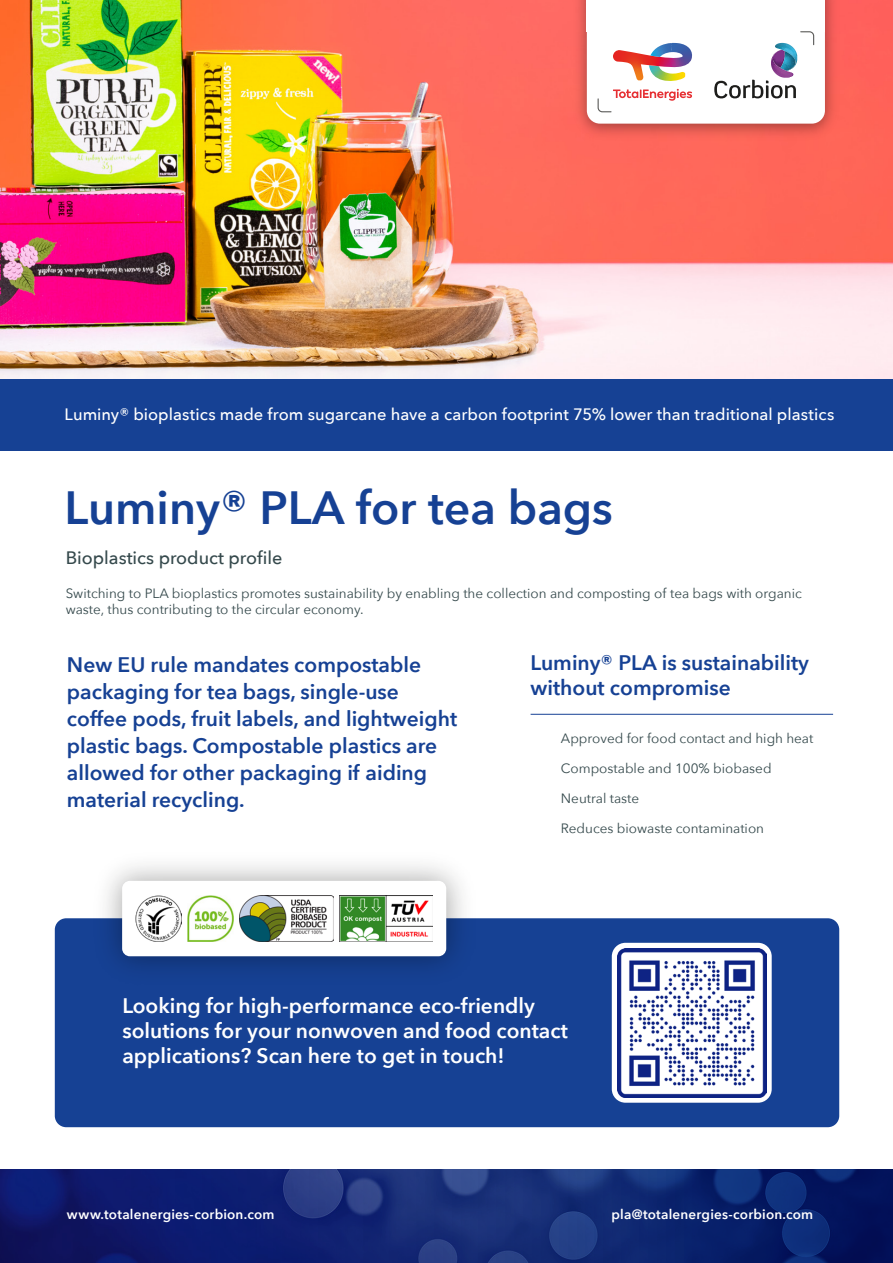
<style>
.page{position:relative;width:893px;height:1263px;background:#fff}
.page>*{position:absolute;margin:0;border:0;box-sizing:border-box;transform-origin:0 0}
.t1{font:600 46.5px "Avenir Next";color:#164194}
.t2{font:600 21px/27px "Avenir Next";color:#164194}
.t3{font:600 21px/25.2px "Avenir Next";color:#fff}
.t4{font:500 18px "Avenir Next";color:#35494c}
.t5{font:500 16.5px "Avenir Next";color:#fff}
.t6{font:13.5px/16.2px "Avenir Next";color:#35494c}
.t7{font:600 13.5px "Avenir Next";letter-spacing:.015em;color:#fff}
</style>
<div class="page">
<img style="left:0;top:0;width:893px;height:380px">
<svg style="left:0;top:1170px;width:893px;height:93px;background:#112470"></svg>
<div style="left:55px;top:918px;width:784px;height:209px;background:#164194;border-radius:11px"></div>
<svg style="left:612px;top:943px;width:160px;height:160px;background:#dadeec"></svg>
<div style="left:0;top:380px;width:893px;height:71px;background:#164194"></div>
<hr style="left:531px;top:714px;width:302px;height:1px;background:#164194">
<img style="left:617px;top:949px;width:149px;height:148px">
<img style="left:82px;top:865px;width:404px;height:103px">
<div style="left:122px;top:881px;width:324px;height:75px;background:#fff;border-radius:8px"></div>
<img style="left:339px;top:895px;width:94px;height:47px">
<img style="left:188px;top:895px;width:46px;height:47px">
<img style="left:239px;top:895px;width:95px;height:47px">
<img style="left:136px;top:895px;width:46px;height:47px">
<img style="left:567px;top:0;width:278px;height:146px">
<div style="left:587px;top:0;width:238px;height:31px;background:#fff"></div>
<svg style="left:587px;top:31px;width:238px;height:93px"></svg>
<p class="t5" style="left:65px;top:401px;width:771px">Luminy® bioplastics made from sugarcane have a carbon footprint 75% lower than traditional plastics</p>
<p class="t1" style="left:64px;top:468px;width:550px">Luminy® PLA for tea bags</p>
<p class="t4" style="left:66px;top:542px;width:218px">Bioplastics product profile</p>
<p class="t6" style="left:66px;top:585px;width:738px">Switching to PLA bioplastics promotes sustainability by enabling the collection and composting of tea bags with organic waste, thus contributing to the circular economy.</p>
<p class="t2" style="left:67px;top:651px;width:392px">New EU rule mandates compostable packaging for tea bags, single-use coffee pods, fruit labels, and lightweight plastic bags. Compostable plastics are allowed for other packaging if aiding material recycling.</p>
<p class="t2" style="left:531px;top:649px;width:280px;line-height:25.2px">Luminy® PLA is sustainability without compromise</p>
<p class="t6" style="left:561px;top:730px;width:254px">Approved for food contact and high heat</p>
<p class="t6" style="left:561px;top:760px;width:212px">Compostable and 100% biobased</p>
<p class="t6" style="left:561px;top:790px;width:80px">Neutral taste</p>
<p class="t6" style="left:561px;top:820px;width:205px">Reduces biowaste contamination</p>
<p class="t3" style="left:122px;top:992px;width:447px">Looking for high-performance eco-friendly solutions for your nonwoven and food contact applications? Scan here to get in touch!</p>
<p class="t7" style="left:67px;top:1203px;width:209px">www.totalenergies-corbion.com</p>
<p class="t7" style="left:611px;top:1203px;width:203px">pla@totalenergies-corbion.com</p>
</div>
